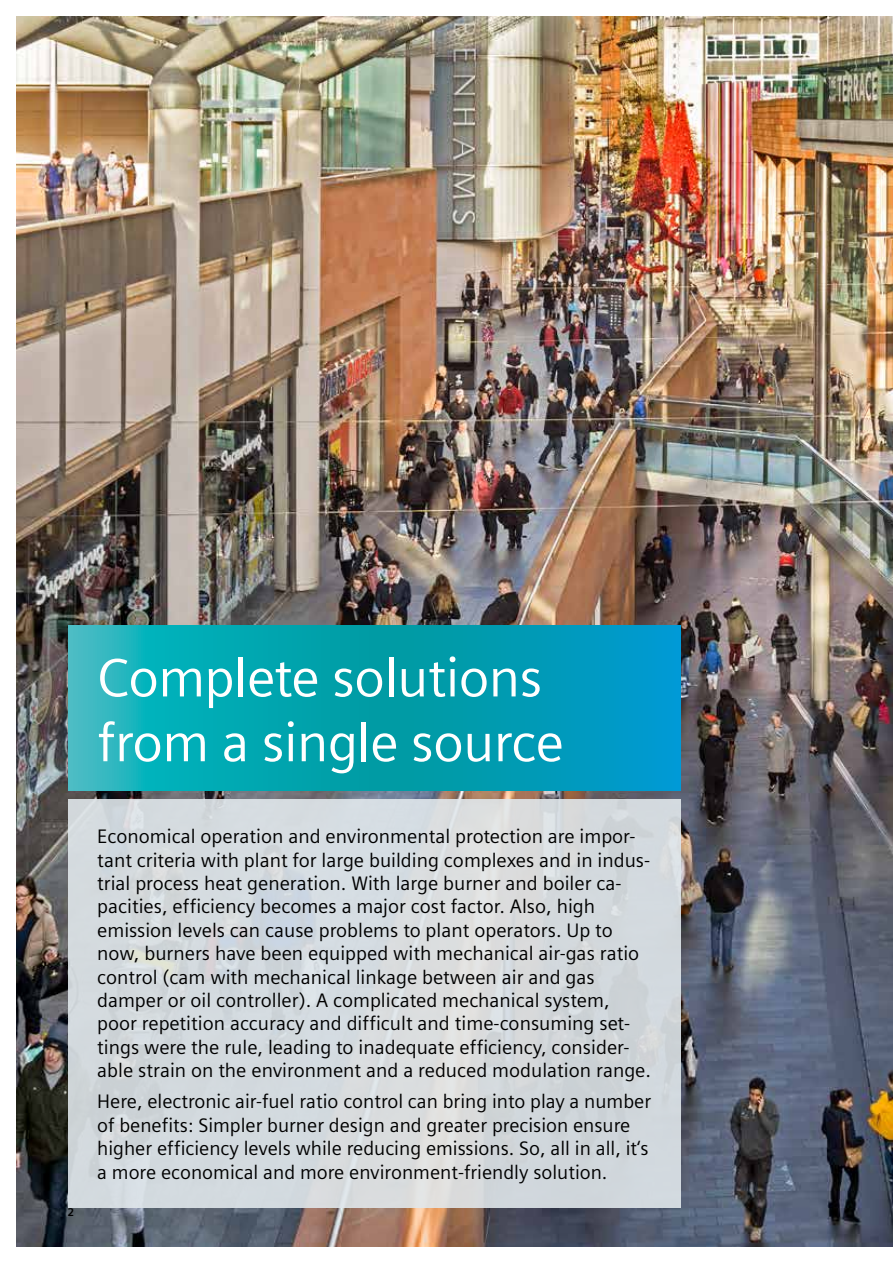
<style>
.page{position:relative;width:893px;height:1263px;background:#fff}
.page>*{position:absolute;margin:0;border:0;box-sizing:border-box;transform-origin:0 0}
.t1{font:54px/64.8px "Siemens Sans";letter-spacing:-.01em;color:#fff}
.t2{font:19.5px/23.4px "Siemens Sans";color:#000}
.t3{font:700 11.25px "Siemens Sans";color:#000}
</style>
<div class="page">
<img style="left:17px;top:17px;width:876px;height:1229px">
<svg style="left:68px;top:626px;width:613px;height:164px;background:#06a2b6"></svg>
<div style="left:68px;top:799px;width:612px;height:409px;background:#d4dade"></div>
<p class="t3" style="left:68px;top:1208px;width:7px">2</p>
<h1 class="t1" style="left:97px;top:649px;width:468px">Complete solutions from a single source</h1>
<p class="t2" style="left:97px;top:826px;width:555px">Economical operation and environmental protection are impor&shy;tant criteria with plant for large building complexes and in indus&shy;trial process heat generation. With large burner and boiler ca&shy;pacities, efficiency becomes a major cost factor. Also, high emission levels can cause problems to plant operators. Up to now, burners have been equipped with mechanical air-gas ratio control (cam with mechanical linkage between air and gas damper or oil controller). A complicated mechanical system, poor repetition accuracy and difficult and time-consuming set&shy;tings were the rule, leading to inadequate efficiency, consider&shy;able strain on the environment and a reduced modulation range.</p>
<p class="t2" style="left:97px;top:1091px;width:555px">Here, electronic air-fuel ratio control can bring into play a number of benefits: Simpler burner design and greater precision ensure higher efficiency levels while reducing emissions. So, all in all, it‘s a more economical and more environment-friendly solution.</p>
</div>
